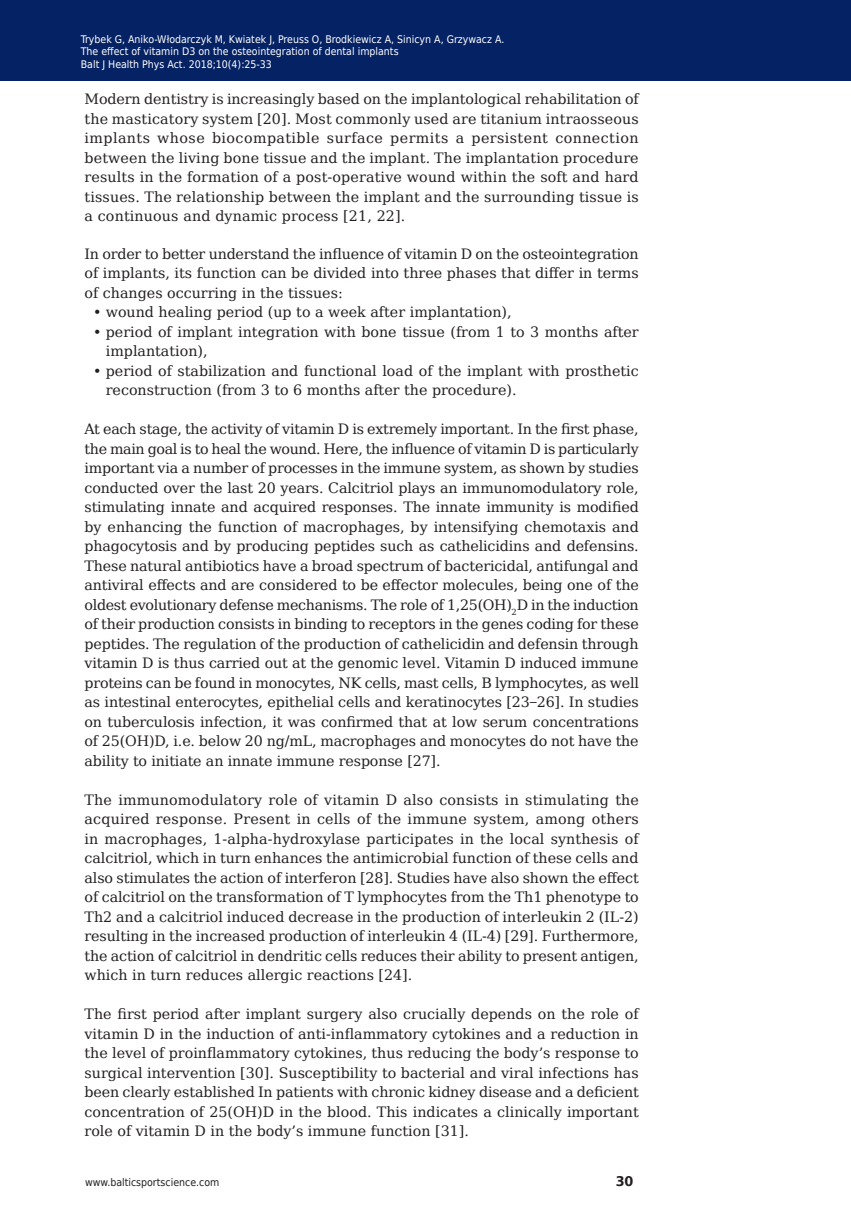
<style>
.page{position:relative;width:851px;height:1212px;background:#fff}
.page>*{position:absolute;margin:0;border:0;box-sizing:border-box;transform-origin:0 0}
.Body_Text{font:14.25px/19.5px "DejaVu Serif";color:#231f20;text-align:justify}
.t1{font:700 13.35px "DejaVu Sans";color:#231f20;scale:.96 1}
.t2{font:10.5px/12.6px "DejaVu Sans Condensed";color:#fff}
.t3{font:10.5px "DejaVu Sans";color:#fff}
.t4{font:10.5px "DejaVu Sans Condensed";color:#231f20}
.s1{font-family:"Palatino Linotype"}
</style>
<div class="page">
<div style="left:0;top:0;width:850px;height:80px;background:#052265"></div>
<p class="t2" style="left:81px;top:32px;width:425px">Trybek G, Aniko-Włodarczyk M, Kwiatek J, Preuss O, Brodkiewicz A, Sinicyn A, Grzywacz A.</p>
<p class="t2" style="left:81px;top:45px;width:319px">The effect of vitamin D3 on the osteointegration of dental implants</p>
<p class="t2" style="left:81px;top:57px;width:192px">Balt J Health Phys Act. 2018;10(4):25-33</p>
<p class="t2" style="left:87px;top:34px;width:341px">Szczesna-Kaczmarek A<br>Blood K+ concentration balance after prolonged submaximal exercise...</p>
<p class="t3" style="left:87px;top:57px;width:224px">Balt J Health Phys Act 2014; 1(1): 233-244</p>
<p class="Body_Text" style="left:84px;top:89px;width:555px">Modern dentistry is increasingly based on the implantological rehabilitation of the masticatory system [20]. Most commonly used are titanium intraosseous implants whose biocompatible surface permits a persistent connection between the living bone tissue and the implant. The implantation procedure results in the formation of a post-operative wound within the soft and hard tissues. The relationship between the implant and the surrounding tissue is a continuous and dynamic process [21, 22].</p>
<p class="Body_Text" style="left:84px;top:244px;width:555px">In order to better understand the influence of vitamin D on the osteointegration of implants, its function can be divided into three phases that differ in terms of changes occurring in the tissues:</p>
<p class="Body_Text" style="left:93px;top:302px;width:420px">• wound healing period (up to a week after implantation),</p>
<p class="Body_Text" style="left:106px;top:322px;width:534px;text-indent:-13px">• period of implant integration with bone tissue (from 1 to 3 months after implantation),</p>
<p class="Body_Text" style="left:106px;top:361px;width:534px;text-indent:-13px">• period of stabilization and functional load of the implant with prosthetic reconstruction (from 3 to 6 months after the procedure).</p>
<p class="Body_Text" style="left:84px;top:419px;width:556px">At each stage, the activity of vitamin D is extremely important. In the first phase, the main goal is to heal the wound. Here, the influence of vitamin D is particularly important via a number of processes in the immune system, as shown by studies conducted over the last 20 years. Calcitriol plays an immunomodulatory role, stimulating innate and acquired responses. The innate immunity is modified by enhancing the function of macrophages, by intensifying chemotaxis and phagocytosis and by producing peptides such as cathelicidins and defensins.<br>These natural antibiotics have a broad spectrum of bactericidal, antifungal and antiviral effects and are considered to be effector molecules, being one of the oldest evolutionary defense mechanisms. The role of 1,25(OH)<sub>2</sub>D in the induction of their production consists in binding to receptors in the genes coding for these peptides. The regulation of the production of cathelicidin and defensin through vitamin D is thus carried out at the genomic level. Vitamin D induced immune proteins can be found in monocytes, NK cells, mast cells, B lymphocytes, as well as intestinal enterocytes, epithelial cells and keratinocytes [23<span class="s1">−</span>26]. In studies on tuberculosis infection, it was confirmed that at low serum concentrations of 25(OH)D, i.e. below 20 ng/mL, macrophages and monocytes do not have the ability to initiate an innate immune response [27].</p>
<p class="Body_Text" style="left:84px;top:790px;width:556px">The immunomodulatory role of vitamin D also consists in stimulating the acquired response. Present in cells of the immune system, among others in macrophages, 1-alpha-hydroxylase participates in the local synthesis of calcitriol, which in turn enhances the antimicrobial function of these cells and also stimulates the action of interferon [28]. Studies have also shown the effect of calcitriol on the transformation of T lymphocytes from the Th1 phenotype to Th2 and a calcitriol induced decrease in the production of interleukin 2 (IL-2) resulting in the increased production of interleukin 4 (IL-4) [29]. Furthermore, the action of calcitriol in dendritic cells reduces their ability to present antigen, which in turn reduces allergic reactions [24].</p>
<p class="Body_Text" style="left:84px;top:1004px;width:555px">The first period after implant surgery also crucially depends on the role of vitamin D in the induction of anti-inflammatory cytokines and a reduction in the level of proinflammatory cytokines, thus reducing the body’s response to surgical intervention [30]. Susceptibility to bacterial and viral infections has been clearly established In patients with chronic kidney disease and a deficient concentration of 25(OH)D in the blood. This indicates a clinically important role of vitamin D in the body’s immune function [31].</p>
<p class="t4" style="left:85px;top:1174px;width:136px">www.balticsportscience.com</p>
<p class="t1" style="left:615px;top:1170px;width:20px">30</p>
</div>
